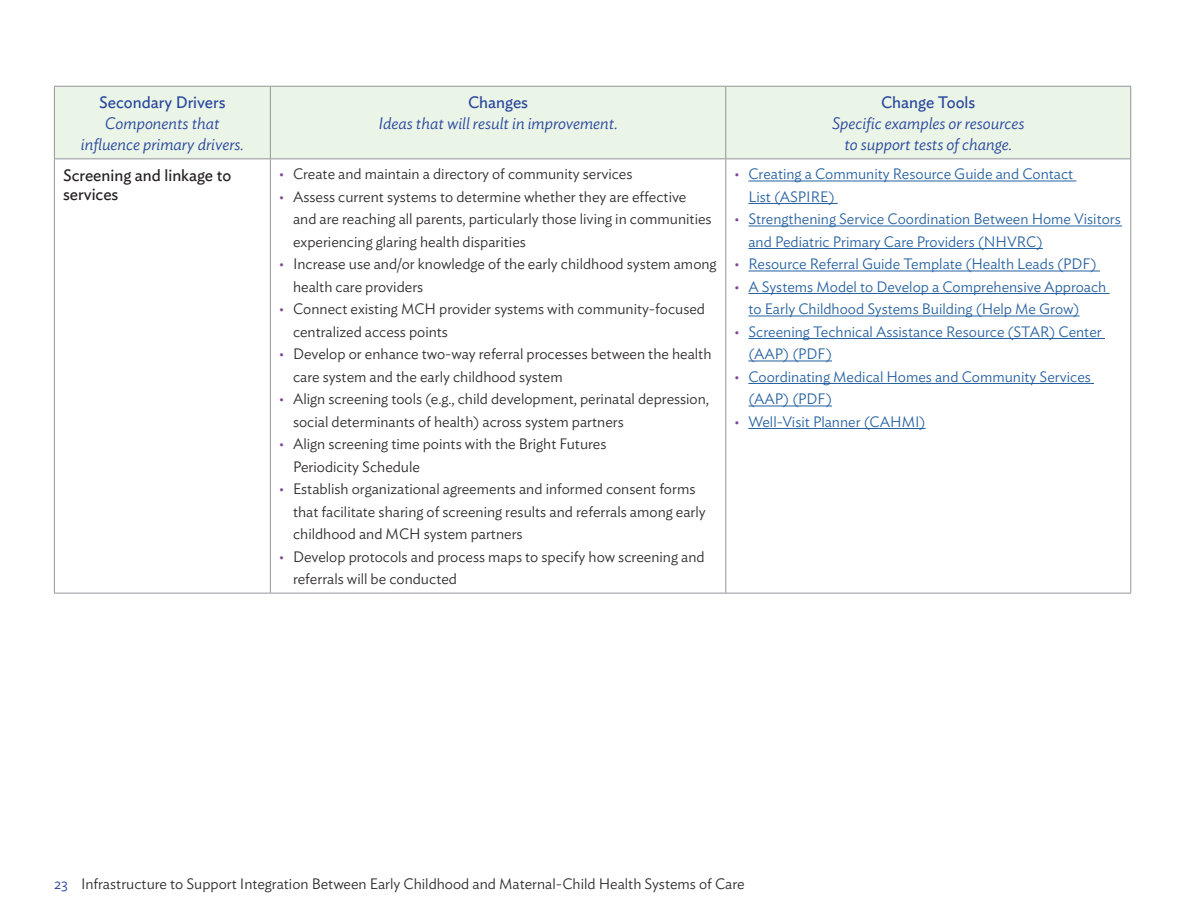
<style>
.page{position:relative;width:1188px;height:918px;background:#fff}
.page>*{position:absolute;margin:0;border:0;box-sizing:border-box;transform-origin:0 0}
.Table_head_blue{font:italic 300 16.5px/21px "Ideal Sans";color:#27459c;text-align:center}
.Table_head_blue-2{font:16.5px "Ideal Sans";color:#27459c}
.Table_row_header{font:16.5px/19.5px "Ideal Sans";color:#231f20}
.t1{font:300 15px/22.5px "Ideal Sans";color:#2e2b2c}
.t2{font:300 15px/22.5px "Ideal Sans";color:#2661a1}
.s1{font-size:12px;color:#81469a}
.s2{color:#27459c}
</style>
<div class="page">
<div style="left:55px;top:87px;width:1075px;height:71px;background:#eaf4e7"></div>
<hr style="left:54px;top:86px;width:216px;height:1px;background:#939598">
<hr style="left:54px;top:87px;width:1px;height:71px;background:#939598">
<hr style="left:270px;top:86px;width:456px;height:1px;background:#939598">
<hr style="left:270px;top:87px;width:1px;height:71px;background:#939598">
<hr style="left:726px;top:86px;width:405px;height:1px;background:#939598">
<hr style="left:725px;top:87px;width:1px;height:71px;background:#939598">
<hr style="left:1130px;top:87px;width:1px;height:71px;background:#939598">
<hr style="left:54px;top:158px;width:216px;height:1px;background:#939598">
<hr style="left:54px;top:159px;width:1px;height:434px;background:#939598">
<hr style="left:270px;top:158px;width:456px;height:1px;background:#939598">
<hr style="left:270px;top:159px;width:1px;height:434px;background:#939598">
<hr style="left:726px;top:158px;width:405px;height:1px;background:#939598">
<hr style="left:725px;top:159px;width:1px;height:434px;background:#939598">
<hr style="left:1130px;top:159px;width:1px;height:434px;background:#939598">
<hr style="left:54px;top:593px;width:216px;height:1px;background:#939598">
<hr style="left:270px;top:593px;width:456px;height:1px;background:#939598">
<hr style="left:726px;top:593px;width:405px;height:1px;background:#939598">
<hr style="left:748px;top:181px;width:328px;height:1px;background:#2661a1">
<hr style="left:748px;top:203px;width:90px;height:1px;background:#2661a1">
<hr style="left:748px;top:226px;width:374px;height:1px;background:#2661a1">
<hr style="left:748px;top:248px;width:295px;height:1px;background:#2661a1">
<hr style="left:748px;top:271px;width:352px;height:1px;background:#2661a1">
<hr style="left:748px;top:293px;width:362px;height:1px;background:#2661a1">
<hr style="left:748px;top:316px;width:332px;height:1px;background:#2661a1">
<hr style="left:748px;top:338px;width:357px;height:1px;background:#2661a1">
<hr style="left:748px;top:361px;width:84px;height:1px;background:#2661a1">
<hr style="left:748px;top:383px;width:346px;height:1px;background:#2661a1">
<hr style="left:748px;top:406px;width:84px;height:1px;background:#2661a1">
<hr style="left:748px;top:428px;width:178px;height:1px;background:#2661a1">
<p class="Table_head_blue-2" style="left:99px;top:90px;width:128px">Secondary Drivers</p>
<p class="Table_head_blue" style="left:105px;top:111px;width:116px">Components that</p>
<p class="Table_head_blue" style="left:81px;top:132px;width:164px">influence primary drivers.</p>
<p class="Table_head_blue-2" style="left:468px;top:90px;width:62px">Changes</p>
<p class="Table_head_blue" style="left:378px;top:111px;width:241px">Ideas that will result in improvement.</p>
<p class="Table_head_blue-2" style="left:881px;top:90px;width:96px">Change Tools</p>
<p class="Table_head_blue" style="left:832px;top:111px;width:194px">Specific examples or resources to support tests of change.</p>
<p class="Table_row_header" style="left:63px;top:164px;width:170px">Screening and linkage to services</p>
<p class="t1" style="left:279px;top:162px;width:355px"><span class="s1">•</span> Create and maintain a directory of community services</p>
<p class="t1" style="left:293px;top:184px;width:420px;text-indent:-14px"><span class="s1">•</span> Assess current systems to determine whether they are effective and are reaching all parents, particularly those living in communities experiencing glaring health disparities</p>
<p class="t1" style="left:293px;top:252px;width:425px;text-indent:-14px"><span class="s1">•</span> Increase use and/or knowledge of the early childhood system among health care providers</p>
<p class="t1" style="left:293px;top:297px;width:414px;text-indent:-14px"><span class="s1">•</span> Connect existing MCH provider systems with community-focused centralized access points</p>
<p class="t1" style="left:293px;top:342px;width:420px;text-indent:-14px"><span class="s1">•</span> Develop or enhance two-way referral processes between the health care system and the early childhood system</p>
<p class="t1" style="left:293px;top:387px;width:417px;text-indent:-14px"><span class="s1">•</span> Align screening tools (e.g., child development, perinatal depression, social determinants of health) across system partners</p>
<p class="t1" style="left:293px;top:432px;width:315px;text-indent:-14px"><span class="s1">•</span> Align screening time points with the Bright Futures<br>Periodicity Schedule</p>
<p class="t1" style="left:293px;top:477px;width:414px;text-indent:-14px"><span class="s1">•</span> Establish organizational agreements and informed consent forms that facilitate sharing of screening results and referrals among early childhood and MCH system partners</p>
<p class="t1" style="left:293px;top:544px;width:413px;text-indent:-14px"><span class="s1">•</span> Develop protocols and process maps to specify how screening and referrals will be conducted</p>
<p class="t2" style="left:748px;top:162px;width:326px;text-indent:-14px"><span class="s1">•</span> Creating a Community Resource Guide and Contact<br>List (ASPIRE)</p>
<p class="t2" style="left:748px;top:207px;width:374px;text-indent:-14px"><span class="s1">•</span> Strengthening Service Coordination Between Home Visitors and Pediatric Primary Care Providers (NHVRC)</p>
<p class="t2" style="left:734px;top:252px;width:364px"><span class="s1">•</span> Resource Referral Guide Template (Health Leads (PDF)</p>
<p class="t2" style="left:748px;top:274px;width:360px;text-indent:-14px"><span class="s1">•</span> A Systems Model to Develop a Comprehensive Approach to Early Childhood Systems Building (Help Me Grow)</p>
<p class="t2" style="left:748px;top:319px;width:355px;text-indent:-14px"><span class="s1">•</span> Screening Technical Assistance Resource (STAR) Center (AAP) (PDF)</p>
<p class="t2" style="left:748px;top:364px;width:344px;text-indent:-14px"><span class="s1">•</span> Coordinating Medical Homes and Community Services (AAP) (PDF)</p>
<p class="t2" style="left:734px;top:409px;width:193px"><span class="s1">•</span> Well-Visit Planner (CAHMI)</p>
<p class="t1" style="left:54px;top:872px;width:692px"><span class="s2">23</span> Infrastructure to Support Integration Between Early Childhood and Maternal-Child Health Systems of Care</p>
</div>
